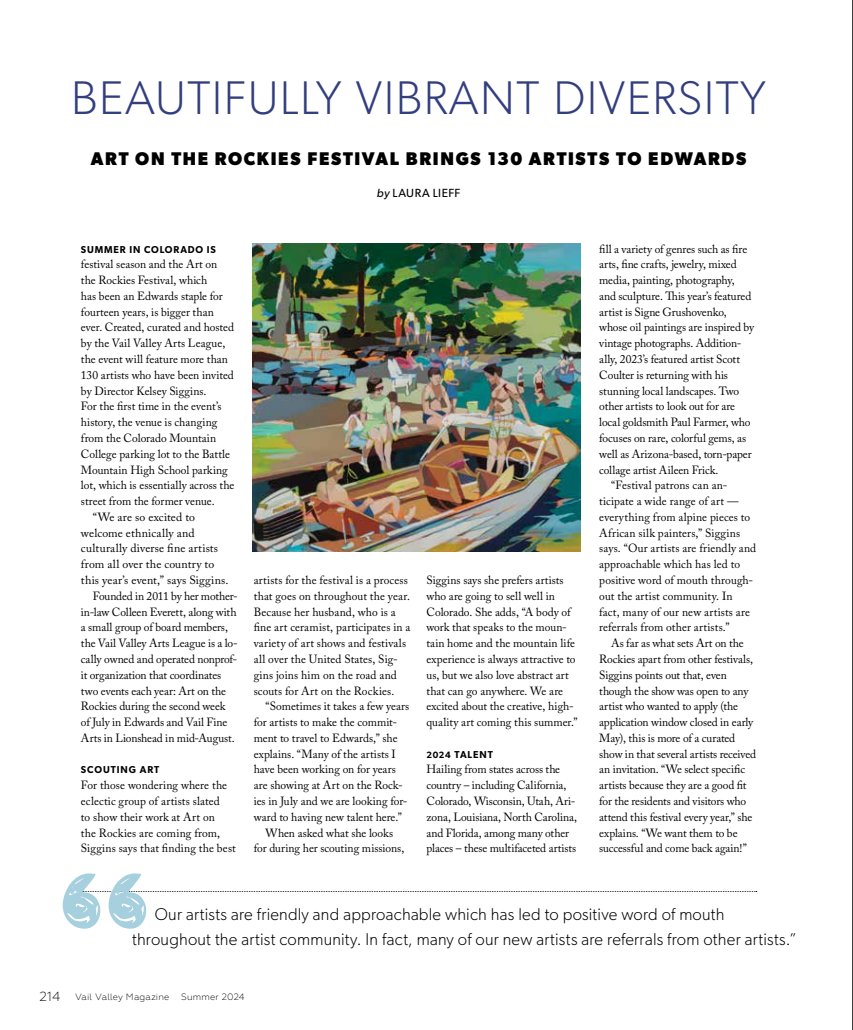
<style>
.page{position:relative;width:853px;height:1030px;background:#fff}
.page>*{position:absolute;margin:0;border:0;box-sizing:border-box;transform-origin:0 0}
.t1{font:300 47.38px "Gibson";letter-spacing:.03em;color:#323e7e}
.t2{font:700 18.38px "Gibson";letter-spacing:.095em;color:#000}
.t3{font:300 17.12px/25px "Gibson";letter-spacing:.015em;color:#000}
.t4{font:11.88px/15.8px "Adobe Caslon Pro";color:#000}
.t5{font:11.88px "Adobe Caslon Pro";letter-spacing:.02em;color:#000}
.t6{font:11.88px "Gibson";letter-spacing:.04em;color:#000}
.t7{font:10.12px "Gibson Semi Bold SC850";letter-spacing:.09em;color:#000}
.t8{font:300 9.25px "Geometria";letter-spacing:.015em;color:#000}
.s1{font-style:italic}
.s2{font-size:9.25px}
.s3{font-size:13.12px}
</style>
<div class="page">
<img style="left:253px;top:244px;width:327px;height:307px">
<svg style="left:63px;top:873px;width:693px;height:56px"></svg>
<hr style="left:852px;top:0;width:1px;height:1030px;background:#000">
<h1 class="t1" style="left:71px;top:69px;width:696px">BEAUTIFULLY VIBRANT DIVERSITY</h1>
<h2 class="t2" style="left:91px;top:147px;width:656px">ART ON THE ROCKIES FESTIVAL BRINGS 130 ARTISTS TO EDWARDS</h2>
<p class="t6" style="left:377px;top:186px;width:85px"><span class="s1">by</span> LAURA LIEFF</p>
<p class="t7" style="left:81px;top:243px;width:136px">SUMMER IN COLORADO IS</p>
<p class="t4" style="left:81px;top:256px;width:138px">festival season and the Art on</p>
<p class="t4" style="left:81px;top:272px;width:128px">the Rockies Festival, which</p>
<p class="t4" style="left:81px;top:288px;width:143px">has been an Edwards staple for</p>
<p class="t4" style="left:81px;top:304px;width:134px">fourteen years, is bigger than</p>
<p class="t4" style="left:81px;top:320px;width:155px">ever. Created, curated and hosted</p>
<p class="t4" style="left:81px;top:335px;width:146px">by the Vail Valley Arts League,</p>
<p class="t4" style="left:81px;top:351px;width:149px">the event will feature more than</p>
<p class="t4" style="left:81px;top:367px;width:154px">130 artists who have been invited</p>
<p class="t4" style="left:81px;top:383px;width:127px">by Director Kelsey Siggins.</p>
<p class="t4" style="left:81px;top:398px;width:142px">For the first time in the event’s</p>
<p class="t4" style="left:81px;top:414px;width:138px">history, the venue is changing</p>
<p class="t4" style="left:81px;top:430px;width:137px">from the Colorado Mountain</p>
<p class="t4" style="left:81px;top:446px;width:150px">College parking lot to the Battle</p>
<p class="t4" style="left:81px;top:462px;width:148px">Mountain High School parking</p>
<p class="t4" style="left:81px;top:477px;width:155px">lot, which is essentially across the</p>
<p class="t4" style="left:81px;top:493px;width:135px">street from the former venue.</p>
<p class="t4" style="left:93px;top:509px;width:104px">“We are so excited to</p>
<p class="t4" style="left:81px;top:525px;width:115px">welcome ethnically and</p>
<p class="t4" style="left:81px;top:541px;width:139px">culturally diverse fine artists</p>
<p class="t4" style="left:81px;top:556px;width:135px">from all over the country to</p>
<p class="t4" style="left:81px;top:572px;width:149px">this year’s event,” says Siggins.</p>
<p class="t4" style="left:93px;top:588px;width:147px">Founded in 2011 by her mother-</p>
<p class="t4" style="left:81px;top:604px;width:157px">in-law Colleen Everett, along with</p>
<p class="t4" style="left:81px;top:619px;width:148px">a small group of board members,</p>
<p class="t4" style="left:81px;top:635px;width:158px">the Vail Valley Arts League is a lo-</p>
<p class="t4" style="left:81px;top:651px;width:158px">cally owned and operated nonprof-</p>
<p class="t4" style="left:81px;top:667px;width:142px">it organization that coordinates</p>
<p class="t4" style="left:81px;top:683px;width:146px">two events each year: Art on the</p>
<p class="t4" style="left:81px;top:698px;width:146px">Rockies during the second week</p>
<p class="t4" style="left:81px;top:714px;width:148px">of July in Edwards and Vail Fine</p>
<p class="t4" style="left:81px;top:730px;width:155px">Arts in Lionshead in mid-August.</p>
<p class="t7" style="left:81px;top:764px;width:80px">SCOUTING ART</p>
<p class="t4" style="left:81px;top:777px;width:156px">For those wondering where the eclectic group of artists slated<br>to show their work at Art on<br>the Rockies are coming from,<br>Siggins says that finding the best</p>
<p class="t4" style="left:254px;top:572px;width:158px">artists for the festival is a process that goes on throughout the year.<br>Because her husband, who is a fine art ceramist, participates in a variety of art shows and festivals all over the United States, Sig&shy;gins joins him on the road and scouts for Art on the Rockies.</p>
<p class="t4" style="left:265px;top:698px;width:145px">“Sometimes it takes a few years</p>
<p class="t4" style="left:254px;top:714px;width:145px">for artists to make the commit-</p>
<p class="t4" style="left:254px;top:730px;width:145px">ment to travel to Edwards,” she</p>
<p class="t4" style="left:254px;top:746px;width:144px">explains. “Many of the artists I</p>
<p class="t4" style="left:254px;top:762px;width:144px">have been working on for years</p>
<p class="t4" style="left:254px;top:777px;width:150px">are showing at Art on the Rock-</p>
<p class="t4" style="left:254px;top:793px;width:155px">ies in July and we are looking for-</p>
<p class="t4" style="left:254px;top:809px;width:150px">ward to having new talent here.”</p>
<p class="t4" style="left:265px;top:825px;width:129px">When asked what she looks</p>
<p class="t4" style="left:254px;top:840px;width:152px">for during her scouting missions,</p>
<p class="t4" style="left:426px;top:572px;width:153px">Siggins says she prefers artists who are going to sell well in<br>Colorado. She adds, “A body of work that speaks to the moun&shy;tain home and the mountain life experience is always attractive to us, but we also love abstract art that can go anywhere. We are excited about the creative, high&shy;quality art coming this summer.”</p>
<p class="t7" style="left:426px;top:748px;width:68px"><span class="s2">2024</span> TALENT</p>
<p class="t4" style="left:426px;top:762px;width:152px">Hailing from states across the country – including California,<br>Colorado, Wisconsin, Utah, Ari&shy;zona, Louisiana, North Carolina, and Florida, among many other places – these multifaceted artists</p>
<p class="t4" style="left:599px;top:241px;width:149px">fill a variety of genres such as fire</p>
<p class="t4" style="left:599px;top:256px;width:139px">arts, fine crafts, jewelry, mixed</p>
<p class="t4" style="left:599px;top:272px;width:137px">media, painting, photography,</p>
<p class="t4" style="left:599px;top:288px;width:154px">and sculpture. This year’s featured</p>
<p class="t4" style="left:599px;top:304px;width:129px">artist is Signe Grushovenko,</p>
<p class="t4" style="left:599px;top:319px;width:156px">whose oil paintings are inspired by</p>
<p class="t4" style="left:599px;top:335px;width:144px">vintage photographs. Addition-</p>
<p class="t4" style="left:599px;top:351px;width:142px">ally, 2023’s featured artist Scott</p>
<p class="t4" style="left:599px;top:367px;width:130px">Coulter is returning with his</p>
<p class="t4" style="left:599px;top:383px;width:141px">stunning local landscapes. Two</p>
<p class="t4" style="left:599px;top:398px;width:137px">other artists to look out for are</p>
<p class="t4" style="left:599px;top:414px;width:153px">local goldsmith Paul Farmer, who</p>
<p class="t4" style="left:599px;top:430px;width:148px">focuses on rare, colorful gems, as</p>
<p class="t4" style="left:599px;top:446px;width:154px">well as Arizona-based, torn-paper</p>
<p class="t4" style="left:599px;top:462px;width:121px">collage artist Aileen Frick.</p>
<p class="t4" style="left:611px;top:477px;width:118px">“Festival patrons can an-</p>
<p class="t4" style="left:599px;top:493px;width:141px">ticipate a wide range of art —</p>
<p class="t4" style="left:599px;top:509px;width:152px">everything from alpine pieces to</p>
<p class="t4" style="left:599px;top:525px;width:142px">African silk painters,” Siggins</p>
<p class="t5" style="left:599px;top:541px;width:158px">says. “Our artists are friendly and</p>
<p class="t4" style="left:599px;top:556px;width:142px">approachable which has led to</p>
<p class="t4" style="left:599px;top:572px;width:155px">positive word of mouth through-</p>
<p class="t4" style="left:599px;top:588px;width:135px">out the artist community. In</p>
<p class="t4" style="left:599px;top:604px;width:152px">fact, many of our new artists are</p>
<p class="t4" style="left:599px;top:619px;width:132px">referrals from other artists.”</p>
<p class="t4" style="left:611px;top:635px;width:134px">As far as what sets Art on the</p>
<p class="t4" style="left:599px;top:651px;width:155px">Rockies apart from other festivals,</p>
<p class="t4" style="left:599px;top:667px;width:129px">Siggins points out that, even</p>
<p class="t4" style="left:599px;top:683px;width:151px">though the show was open to any</p>
<p class="t4" style="left:599px;top:698px;width:140px">artist who wanted to apply (the</p>
<p class="t4" style="left:599px;top:714px;width:155px">application window closed in early</p>
<p class="t4" style="left:599px;top:730px;width:137px">May), this is more of a curated</p>
<p class="t4" style="left:599px;top:746px;width:158px">show in that several artists received</p>
<p class="t4" style="left:599px;top:761px;width:147px">an invitation. “We select specific</p>
<p class="t4" style="left:599px;top:777px;width:149px">artists because they are a good fit</p>
<p class="t4" style="left:599px;top:793px;width:148px">for the residents and visitors who</p>
<p class="t4" style="left:599px;top:809px;width:154px">attend this festival every year,” she</p>
<p class="t4" style="left:599px;top:825px;width:140px">explains. “We want them to be</p>
<p class="t4" style="left:599px;top:840px;width:149px">successful and come back again!”</p>
<h3 class="t3" style="left:132px;top:901px;width:666px;text-indent:23px">Our artists are friendly and approachable which has led to positive word of mouth throughout the artist community. In fact, many of our new artists are referrals from other artists.”</h3>
<p class="t8" style="left:39px;top:992px;width:131px"><span class="s3">214</span> Vail Valley Magazine</p>
<p class="t8" style="left:181px;top:992px;width:65px">Summer 2024</p>
</div>
